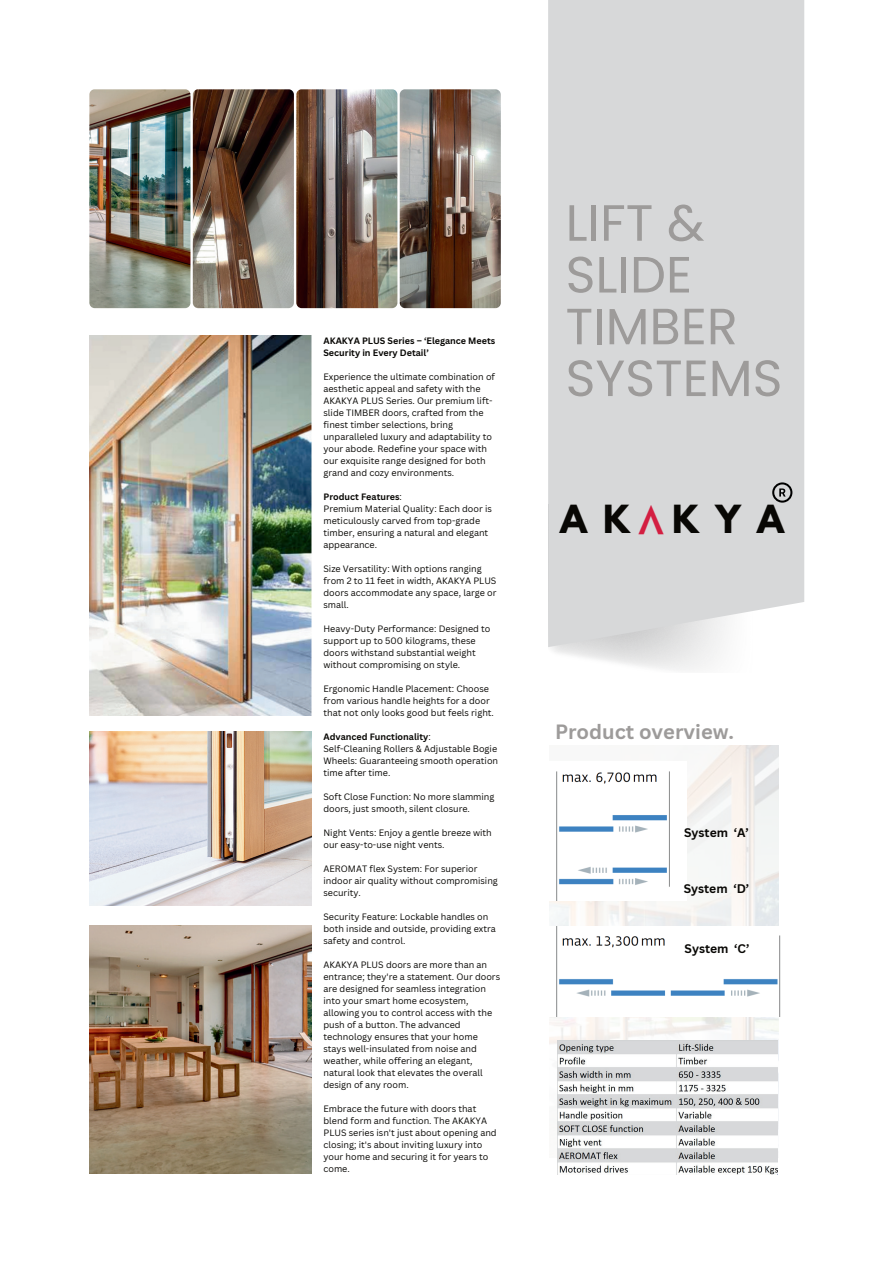
<style>
.page{position:relative;width:894px;height:1264px;background:#fff}
.page>*{position:absolute;margin:0;border:0;box-sizing:border-box;transform-origin:0 0}
.t1{font:50.85px/51.8px "Poppins";color:#9d9b9a}
.t2{font:600 38.55px "Josefin Sans";color:#d31e41}
.t3{font:700 34.35px "League Spartan";color:#080704}
.t4{font:700 20.1px "Canva Sans";color:#9d9b9a}
.t5{font:700 12.15px "Canva Sans";color:#080704}
.t6{font:9px/12px "Canva Sans";color:#080704}
.t7{font:700 9px/12px "Canva Sans";color:#080704}
.s1{font-weight:700}
</style>
<div class="page">
<div style="left:548px;top:0;width:256px;height:647px;background:#d7d8d9"></div>
<svg style="left:772px;top:482px;width:20px;height:20px"></svg>
<img style="left:549px;top:745px;width:229px;height:412px">
<img style="left:549px;top:761px;width:137px;height:139px">
<img style="left:549px;top:926px;width:232px;height:90px">
<img style="left:557px;top:1040px;width:220px;height:134px">
<img style="left:399px;top:89px;width:101px;height:219px;border-radius:5px">
<img style="left:296px;top:89px;width:101px;height:219px;border-radius:5px">
<img style="left:193px;top:89px;width:101px;height:219px;border-radius:5px">
<img style="left:89px;top:89px;width:101px;height:219px;border-radius:5px">
<img style="left:89px;top:335px;width:222px;height:380px">
<img style="left:89px;top:731px;width:222px;height:174px">
<img style="left:89px;top:925px;width:222px;height:248px">
<p class="t7" style="left:323px;top:334px;width:173px">AKAKYA PLUS Series – ‘Elegance Meets<br>Security in Every Detail’</p>
<p class="t6" style="left:323px;top:370px;width:173px">Experience the ultimate combination of aesthetic appeal and safety with the AKAKYA PLUS Series. Our premium lift&shy;slide TIMBER doors, crafted from the finest timber selections, bring unparalleled luxury and adaptability to your abode. Redefine your space with our exquisite range designed for both grand and cozy environments.</p>
<p class="t6" style="left:323px;top:490px;width:170px"><span class="s1">Product Features</span>:<br>Premium Material Quality: Each door is meticulously carved from top-grade timber, ensuring a natural and elegant appearance.</p>
<p class="t6" style="left:323px;top:562px;width:174px">Size Versatility: With options ranging from 2 to 11 feet in width, AKAKYA PLUS doors accommodate any space, large or small.</p>
<p class="t6" style="left:323px;top:622px;width:168px">Heavy-Duty Performance: Designed to support up to 500 kilograms, these doors withstand substantial weight without compromising on style.</p>
<p class="t6" style="left:323px;top:682px;width:172px">Ergonomic Handle Placement: Choose from various handle heights for a door that not only looks good but feels right.</p>
<p class="t6" style="left:323px;top:730px;width:176px"><span class="s1">Advanced Functionality</span>:<br>Self-Cleaning Rollers &amp; Adjustable Bogie<br>Wheels: Guaranteeing smooth operation time after time.</p>
<p class="t6" style="left:323px;top:790px;width:172px">Soft Close Function: No more slamming doors, just smooth, silent closure.</p>
<p class="t6" style="left:323px;top:826px;width:170px">Night Vents: Enjoy a gentle breeze with our easy-to-use night vents.</p>
<p class="t6" style="left:323px;top:862px;width:176px">AEROMAT flex System: For superior indoor air quality without compromising security.</p>
<p class="t6" style="left:323px;top:910px;width:174px">Security Feature: Lockable handles on both inside and outside, providing extra safety and control.</p>
<p class="t6" style="left:323px;top:958px;width:178px">AKAKYA PLUS doors are more than an entrance; they're a statement. Our doors are designed for seamless integration into your smart home ecosystem, allowing you to control access with the push of a button. The advanced technology ensures that your home stays well-insulated from noise and weather, while offering an elegant, natural look that elevates the overall design of any room.</p>
<p class="t6" style="left:323px;top:1102px;width:175px">Embrace the future with doors that blend form and function. The AKAKYA<br>PLUS series isn't just about opening and closing; it's about inviting luxury into your home and securing it for years to come.</p>
<h1 class="t1" style="left:565px;top:197px;width:218px">LIFT &amp;<br>SLIDE<br>TIMBER<br>SYSTEMS</h1>
<h3 class="t3" style="left:560px;top:492px;width:225px">A K K Y A</h3>
<h2 class="t2" style="left:665px;top:552px;width:29px;rotate:-180deg">V</h2>
<h3 class="t4" style="left:555px;top:719px;width:181px">Product overview.</h3>
<h3 class="t5" style="left:684px;top:825px;width:66px">System ‘A’</h3>
<h3 class="t5" style="left:683px;top:881px;width:67px">System ‘D’</h3>
<h3 class="t5" style="left:684px;top:941px;width:66px">System ‘C’</h3>
</div>
